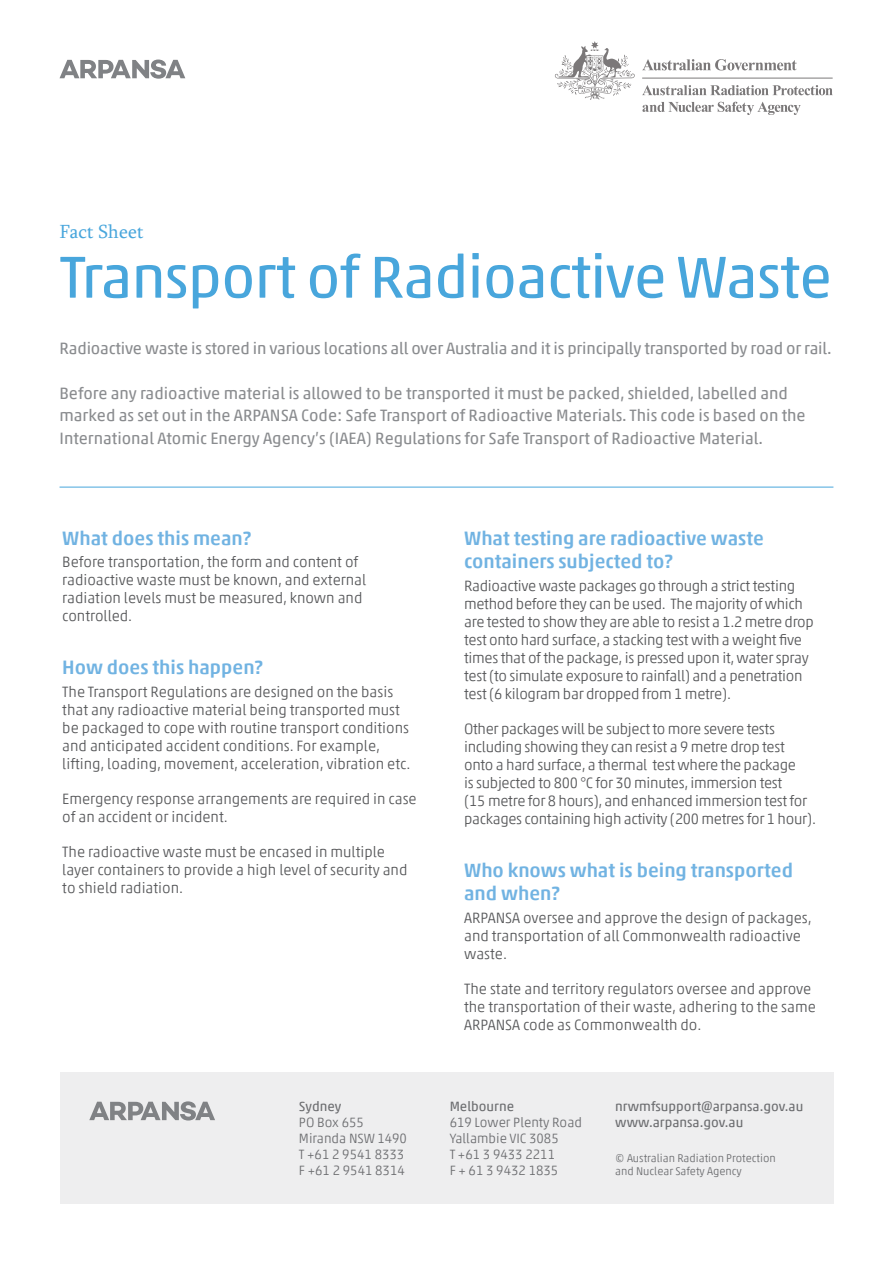
<style>
.page{position:relative;width:893px;height:1263px;background:#fff}
.page>*{position:absolute;margin:0;border:0;box-sizing:border-box;transform-origin:0 0}
.t1{font:60px "Akko Pro";letter-spacing:-.015em;color:#48a6dc}
.t2{font:500 19.5px/23.4px "Akko Pro";color:#71b3e2}
.t3{font:19.5px "Sylfaen";color:#48a6dc}
.t4{font:16.5px/22.5px "Akko Pro";color:#8a8c8f}
.t5{font:300 15px/18px "Akko Pro";letter-spacing:-.005em;color:#57585a}
.t6{font:300 13.5px/16.2px "Akko Pro";color:#6c6d70}
.t7{font:13.5px/16.2px "Akko Pro";color:#6c6d70}
.t8{font:300 11.25px/13.5px "Akko Pro";color:#6c6d70}
</style>
<div class="page">
<div style="left:60px;top:1071px;width:773px;height:132px;background:#eeeeef"></div>
<svg style="left:89px;top:1101px;width:126px;height:19px"></svg>
<hr style="left:60px;top:487px;width:773px;height:1px;background:#48a6dc">
<svg style="left:60px;top:60px;width:125px;height:19px"></svg>
<svg style="left:642px;top:59px;width:155px;height:11px"></svg>
<svg style="left:555px;top:41px;width:80px;height:59px"></svg>
<hr style="left:642px;top:78px;width:191px;height:1px;background:#231f20">
<svg style="left:642px;top:85px;width:191px;height:10px"></svg>
<svg style="left:642px;top:102px;width:159px;height:13px"></svg>
<h2 class="t3" style="left:60px;top:218px;width:85px">Fact Sheet</h2>
<h1 class="t1" style="left:60px;top:240px;width:774px">Transport of Radioactive Waste</h1>
<p class="t4" style="left:60px;top:336px;width:773px">Radioactive waste is stored in various locations all over Australia and it is principally transported by road or rail.</p>
<p class="t4" style="left:60px;top:381px;width:748px">Before any radioactive material is allowed to be transported it must be packed, shielded, labelled and marked as set out in the ARPANSA Code: Safe Transport of Radioactive Materials. This code is based on the<br>International Atomic Energy Agency’s (IAEA) Regulations for Safe Transport of Radioactive Material.</p>
<h2 class="t2" style="left:62px;top:526px;width:190px">What does this mean?</h2>
<p class="t5" style="left:62px;top:553px;width:306px">Before transportation, the form and content of radioactive waste must be known, and external radiation levels must be measured, known and controlled.</p>
<h2 class="t2" style="left:62px;top:656px;width:202px">How does this happen?</h2>
<p class="t5" style="left:62px;top:682px;width:350px">The Transport Regulations are designed on the basis that any radioactive material being transported must be packaged to cope with routine transport conditions and anticipated accident conditions. For example, lifting, loading, movement, acceleration, vibration etc.</p>
<p class="t5" style="left:62px;top:789px;width:356px">Emergency response arrangements are required in case of an accident or incident.</p>
<p class="t5" style="left:62px;top:842px;width:347px">The radioactive waste must be encased in multiple layer containers to provide a high level of security and to shield radiation.</p>
<p class="t7" style="left:299px;top:1097px;width:44px">Sydney</p>
<p class="t6" style="left:299px;top:1114px;width:110px">PO Box 655<br>Miranda NSW 1490<br>T +61 2 9541 8333<br>F +61 2 9541 8314</p>
<h2 class="t2" style="left:464px;top:526px;width:301px">What testing are radioactive waste containers subjected to?</h2>
<p class="t5" style="left:464px;top:576px;width:351px">Radioactive waste packages go through a strict testing method before they can be used. The majority of which are tested to show they are able to resist a 1.2 metre drop test onto hard surface, a stacking test with a weight five times that of the package, is pressed upon it, water spray test (to simulate exposure to rainfall) and a penetration test (6 kilogram bar dropped from 1 metre).</p>
<p class="t5" style="left:464px;top:719px;width:353px">Other packages will be subject to more severe tests including showing they can resist a 9 metre drop test onto a hard surface, a thermal test where the package<br>is subjected to 800 °C for 30 minutes, immersion test<br>(15 metre for 8 hours), and enhanced immersion test for packages containing high activity (200 metres for 1 hour).</p>
<h2 class="t2" style="left:464px;top:858px;width:330px">Who knows what is being transported and when?</h2>
<p class="t5" style="left:464px;top:908px;width:349px">ARPANSA oversee and approve the design of packages, and transportation of all Commonwealth radioactive waste.</p>
<p class="t5" style="left:464px;top:979px;width:353px">The state and territory regulators oversee and approve the transportation of their waste, adhering to the same<br>ARPANSA code as Commonwealth do.</p>
<p class="t7" style="left:450px;top:1097px;width:66px">Melbourne</p>
<p class="t6" style="left:450px;top:1114px;width:134px">619 Lower Plenty Road<br>Yallambie VIC 3085<br>T +61 3 9433 2211<br>F + 61 3 9432 1835</p>
<p class="t7" style="left:615px;top:1097px;width:190px">nrwmfsupport@arpansa.gov.au www.arpansa.gov.au</p>
<p class="t8" style="left:615px;top:1151px;width:162px">© Australian Radiation Protection and Nuclear Safety Agency</p>
</div>
